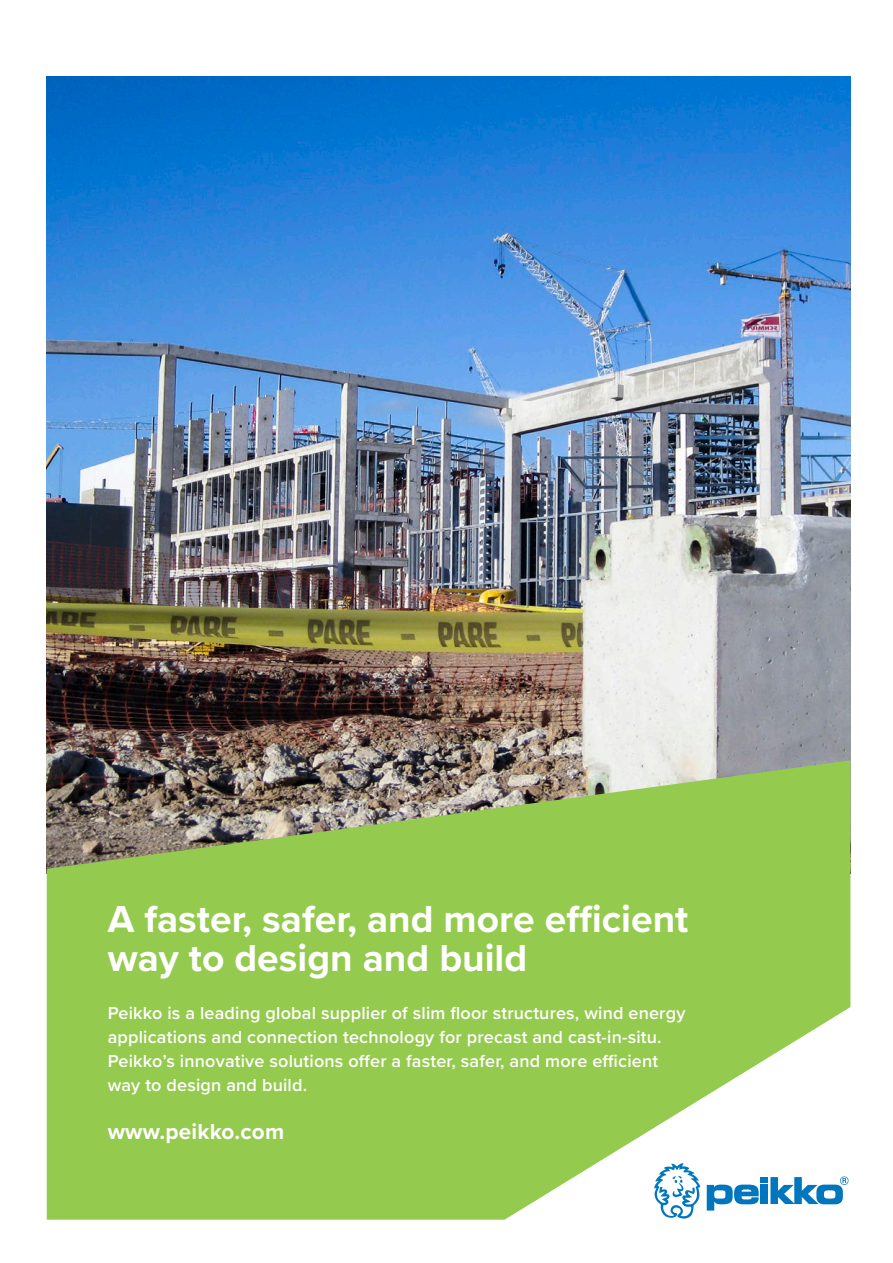
<style>
.page{position:relative;width:893px;height:1263px;background:#fff}
.page>*{position:absolute;margin:0;border:0;box-sizing:border-box;transform-origin:0 0}
.t1{font:700 39px/39px "Proxima Nova";color:#fff}
.t2{font:700 22.5px "Proxima Nova";letter-spacing:.01em;color:#fff}
.t3{font:600 18px/24px "Proxima Nova";letter-spacing:.01em;color:#fff}
</style>
<div class="page">
<img style="left:47px;top:77px;width:803px;height:683px">
<svg style="left:47px;top:760px;width:803px;height:460px;background:#9bc564"></svg>
<h1 class="t1" style="left:108px;top:898px;width:582px">A faster, safer, and more efficient way to design and build</h1>
<p class="t3" style="left:108px;top:1000px;width:579px">Peikko is a leading global supplier of slim floor structures, wind energy applications and connection technology for precast and cast-in-situ.<br>Peikko’s innovative solutions offer a faster, safer, and more efficient way to design and build.</p>
<p class="t2" style="left:108px;top:1114px;width:178px">www.peikko.com</p>
</div>
